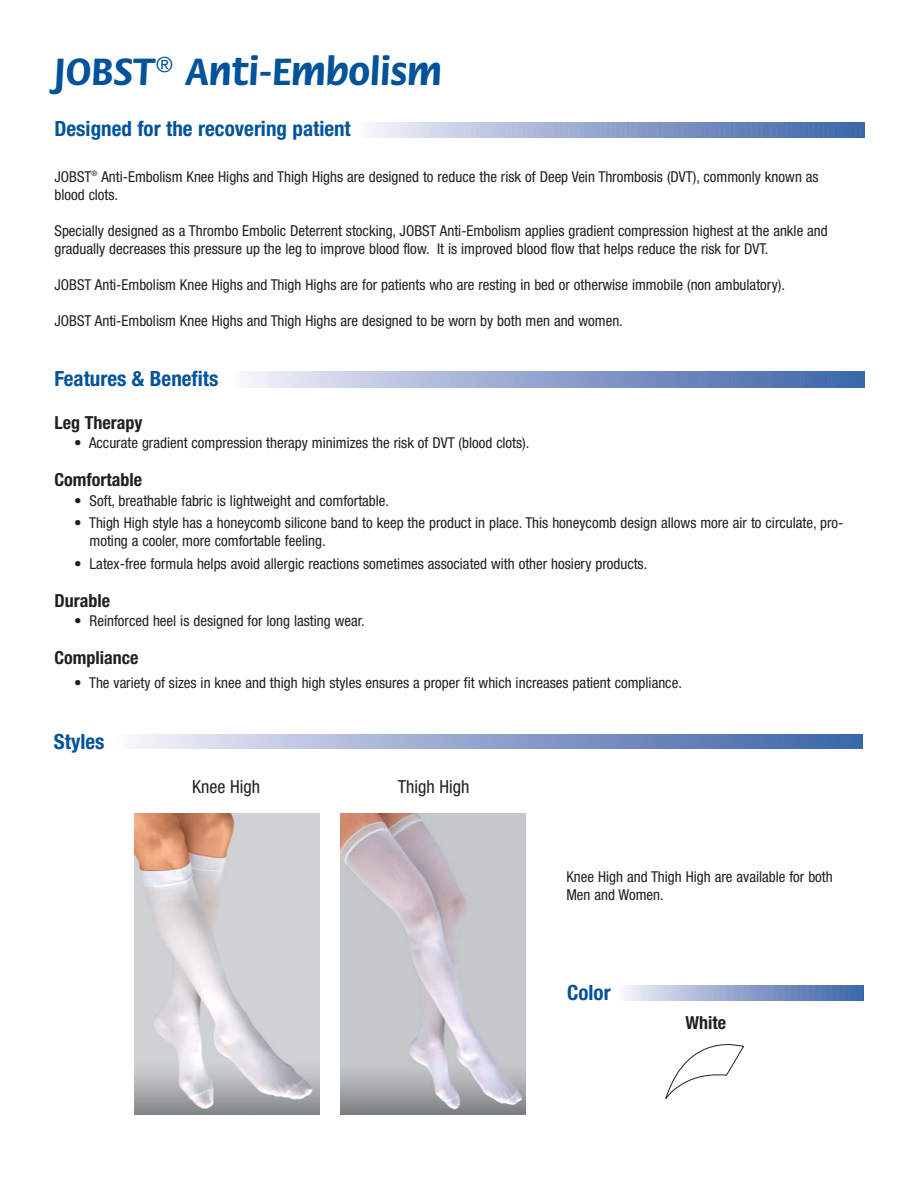
<style>
.page{position:relative;width:918px;height:1188px;background:#fff}
.page>*{position:absolute;margin:0;border:0;box-sizing:border-box;transform-origin:0 0}
.t1{font:700 40.5px "Flora";color:#00539b}
.t2{font:700 condensed 21px "Helvetica Neue";color:#00539b}
.t3{font:700 condensed 18px "Helvetica Neue";color:#231f20}
.t4{font:condensed 18px "Helvetica Neue";color:#231f20}
.t5{font:condensed 15px/18px "Helvetica Neue";color:#231f20}
</style>
<div class="page">
<svg style="left:665px;top:1044px;width:79px;height:55px"></svg>
<svg style="left:246px;top:372px;width:619px;height:15px;background:#91a4cd"></svg>
<svg style="left:370px;top:122px;width:495px;height:15px;background:#91a5cd"></svg>
<svg style="left:133px;top:734px;width:730px;height:15px;background:#91a4cd"></svg>
<svg style="left:624px;top:986px;width:240px;height:14px;background:#91a5cd"></svg>
<img style="left:134px;top:814px;width:185px;height:301px">
<img style="left:341px;top:814px;width:185px;height:301px">
<h1 class="t1" style="left:54px;top:55px;width:389px">JOBST<sup>®</sup> Anti-Embolism</h1>
<h2 class="t2" style="left:55px;top:121px;width:298px">Designed for the recovering patient</h2>
<p class="t5" style="left:55px;top:169px;width:766px">JOBST<sup>®</sup> Anti-Embolism Knee Highs and Thigh Highs are designed to reduce the risk of Deep Vein Thrombosis (DVT), commonly known as blood clots.</p>
<p class="t5" style="left:55px;top:223px;width:775px">Specially designed as a Thrombo Embolic Deterrent stocking, JOBST Anti-Embolism applies gradient compression highest at the ankle and gradually decreases this pressure up the leg to improve blood flow. It is improved blood flow that helps reduce the risk for DVT.</p>
<p class="t5" style="left:55px;top:277px;width:732px">JOBST Anti-Embolism Knee Highs and Thigh Highs are for patients who are resting in bed or otherwise immobile (non ambulatory).</p>
<p class="t5" style="left:55px;top:313px;width:570px">JOBST Anti-Embolism Knee Highs and Thigh Highs are designed to be worn by both men and women.</p>
<h2 class="t2" style="left:55px;top:371px;width:165px">Features &amp; Benefits</h2>
<p class="t3" style="left:55px;top:416px;width:90px">Leg Therapy</p>
<p class="t5" style="left:74px;top:435px;width:457px">• Accurate gradient compression therapy minimizes the risk of DVT (blood clots).</p>
<p class="t3" style="left:55px;top:473px;width:89px">Comfortable</p>
<p class="t5" style="left:74px;top:493px;width:316px">• Soft, breathable fabric is lightweight and comfortable.</p>
<p class="t5" style="left:90px;top:515px;width:755px;text-indent:-15px">• Thigh High style has a honeycomb silicone band to keep the product in place. This honeycomb design allows more air to circulate, pro&shy;moting a cooler, more comfortable feeling.</p>
<p class="t5" style="left:74px;top:556px;width:575px">• Latex-free formula helps avoid allergic reactions sometimes associated with other hosiery products.</p>
<p class="t3" style="left:55px;top:594px;width:57px">Durable</p>
<p class="t5" style="left:74px;top:613px;width:292px">• Reinforced heel is designed for long lasting wear.</p>
<p class="t3" style="left:55px;top:651px;width:85px">Compliance</p>
<p class="t5" style="left:74px;top:675px;width:609px">• The variety of sizes in knee and thigh high styles ensures a proper fit which increases patient compliance.</p>
<h2 class="t2" style="left:54px;top:734px;width:52px">Styles</h2>
<p class="t4" style="left:192px;top:780px;width:70px">Knee High</p>
<p class="t4" style="left:398px;top:780px;width:73px">Thigh High</p>
<p class="t5" style="left:566px;top:869px;width:268px">Knee High and Thigh High are available for both<br>Men and Women.</p>
<h2 class="t2" style="left:567px;top:985px;width:45px">Color</h2>
<p class="t3" style="left:686px;top:1016px;width:42px">White</p>
</div>
